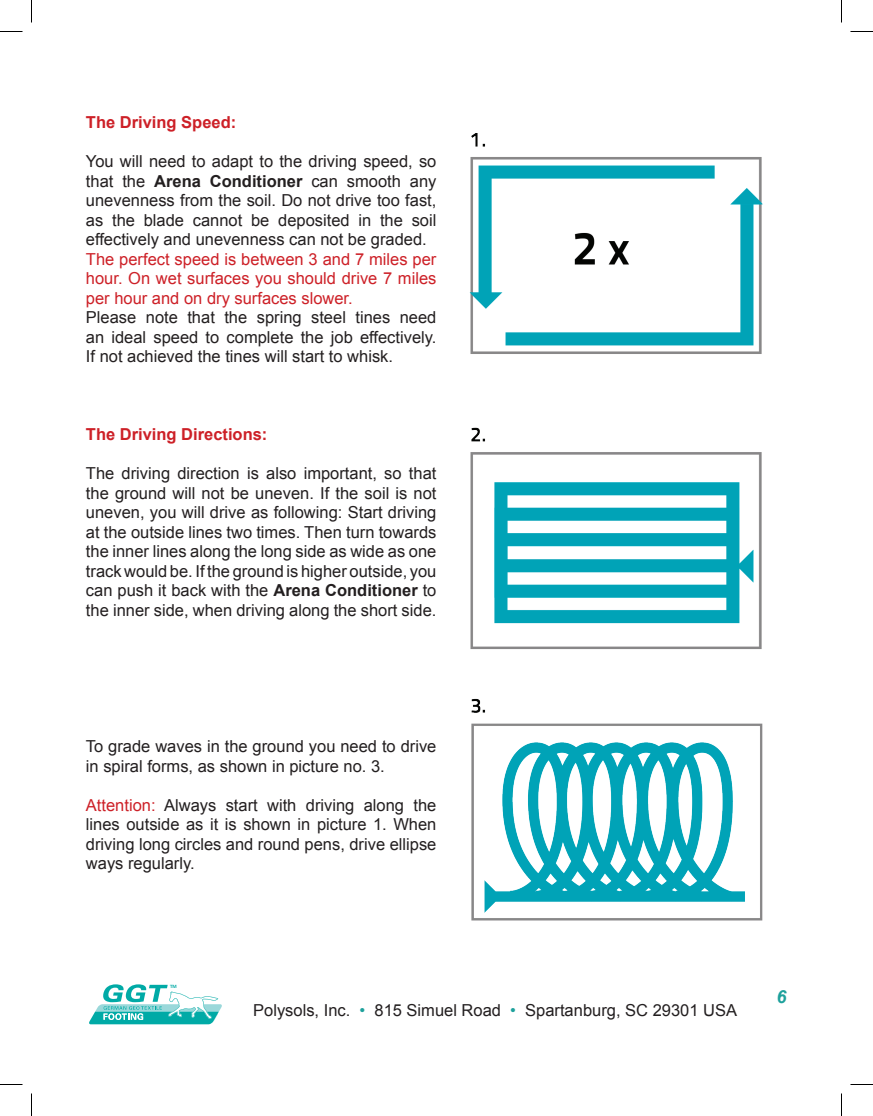
<style>
.page{position:relative;width:873px;height:1116px;background:#fff}
.page>*{position:absolute;margin:0;border:0;box-sizing:border-box;transform-origin:0 0}
.t1{font:italic 700 18px "Arial";color:#1ea19c}
.t2{font:16.5px/19.5px "Arial";color:#231f20;text-align:justify}
.t3{font:16.5px/19.5px "Arial";color:#cd2027;text-align:justify}
.t4{font:700 16.5px "Arial";color:#cd2027}
.t5{font:600 4.2px "Eurostile LT Std";color:#00aaa6}
.s1{font-weight:700}
.s2{color:#cd2027}
.s3{color:#1ea19c}
</style>
<div class="page">
<svg style="left:89px;top:984px;width:133px;height:41px"></svg>
<img style="left:469px;top:133px;width:294px;height:788px">
<svg style="left:0;top:31px;width:22px;height:1px"></svg>
<svg style="left:850px;top:31px;width:23px;height:1px"></svg>
<svg style="left:0;top:1084px;width:22px;height:1px"></svg>
<svg style="left:850px;top:1084px;width:23px;height:1px"></svg>
<svg style="left:31px;top:0;width:1px;height:22px"></svg>
<svg style="left:31px;top:1094px;width:1px;height:22px"></svg>
<svg style="left:841px;top:0;width:1px;height:22px"></svg>
<svg style="left:841px;top:1094px;width:1px;height:22px"></svg>
<p class="t4" style="left:86px;top:112px;width:152px">The Driving Speed:</p>
<p class="t2" style="left:86px;top:152px;width:352px">You will need to adapt to the driving speed, so that the <span class="s1">Arena Conditioner</span> can smooth any unevenness from the soil. Do not drive too fast, as the blade cannot be deposited in the soil effectively and unevenness can not be graded.</p>
<p class="t3" style="left:86px;top:249px;width:352px">The perfect speed is between 3 and 7 miles per hour. On wet surfaces you should drive 7 miles per hour and on dry surfaces slower.</p>
<p class="t2" style="left:86px;top:308px;width:352px">Please note that the spring steel tines need an ideal speed to complete the job effectively.<br>If not achieved the tines will start to whisk.</p>
<p class="t4" style="left:86px;top:424px;width:183px">The Driving Directions:</p>
<p class="t2" style="left:86px;top:464px;width:352px">The driving direction is also important, so that the ground will not be uneven. If the soil is not uneven, you will drive as following: Start driving at the outside lines two times. Then turn towards the inner lines along the long side as wide as one track would be. If the ground is higher outside, you can push it back with the <span class="s1">Arena Conditioner</span> to the inner side, when driving along the short side.</p>
<p class="t2" style="left:86px;top:737px;width:352px">To grade waves in the ground you need to drive in spiral forms, as shown in picture no. 3.</p>
<p class="t2" style="left:86px;top:795px;width:352px"><span class="s2">Attention:</span> Always start with driving along the lines outside as it is shown in picture 1. When driving long circles and round pens, drive ellipse ways regularly.</p>
<p class="t5" style="left:170px;top:984px;width:8px">TM</p>
<p class="t2" style="left:253px;top:1001px;width:485px">Polysols, Inc. <span class="s3">•</span> 815 Simuel Road <span class="s3">•</span> Spartanburg, SC 29301 USA</p>
<p class="t1" style="left:776px;top:985px;width:12px">6</p>
</div>
